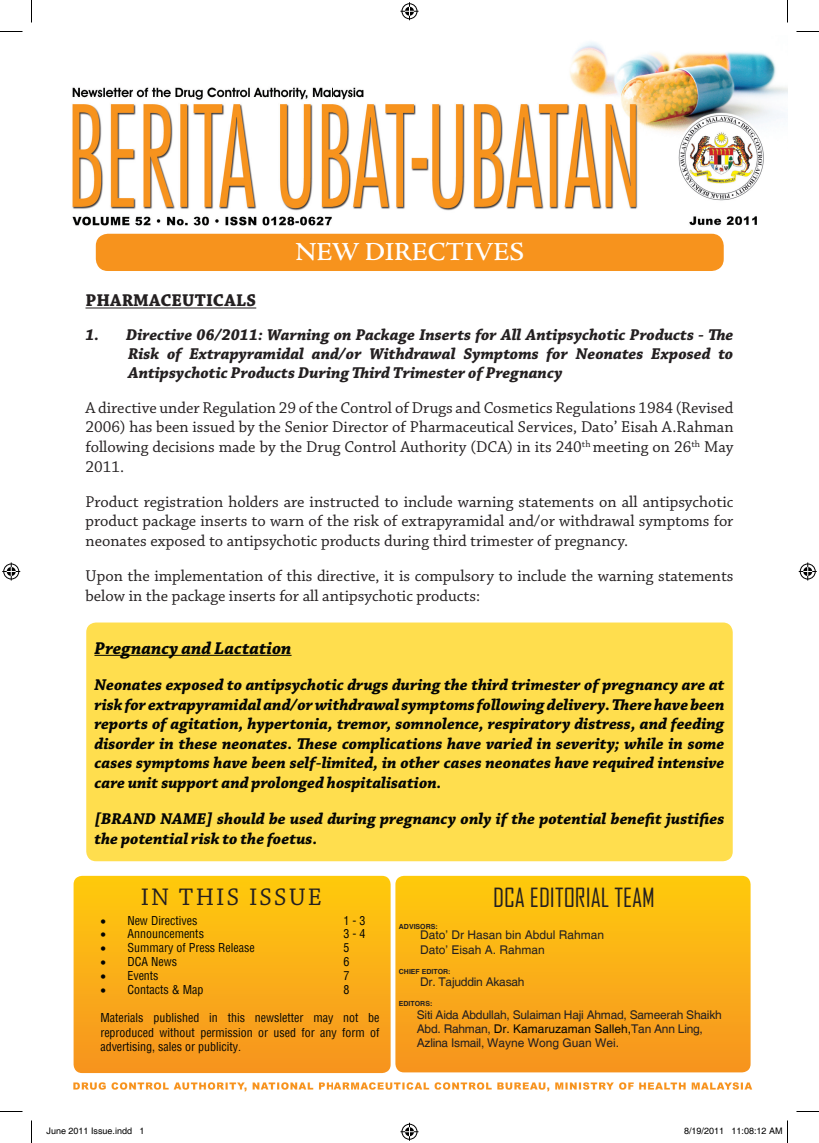
<style>
.page{position:relative;width:819px;height:1143px;background:#fff}
.page>*{position:absolute;margin:0;border:0;box-sizing:border-box;transform-origin:0 0}
.t1{font:600 27px "Adobe Jenson";color:#fff}
.t2{font:25.35px "Agency FB";color:#231f20}
.t3{font:25.35px "Chaparral Pro";letter-spacing:.085em;color:#231f20}
.t4{font:italic 700 18px "Chaparral Pro";color:#040503}
.t5{font:700 18px "Chaparral Pro";letter-spacing:.01em;color:#231f20}
.t6{font:16.5px/19.8px "Chaparral Pro";color:#231f20;text-align:justify}
.t7{font:italic 700 16.5px/19.5px "Chaparral Pro";color:#040503;text-align:justify}
.t8{font:italic 700 16.5px/18.9px "Chaparral Pro";color:#231f20;text-align:justify}
.t9{font:condensed 12px/14.4px "Helvetica";color:#040503;text-align:justify}
.t10{font:12px/14.4px "Helvetica";letter-spacing:-.02em;color:#231f20}
.t11{font:12px/14.4px "Helvetica";color:#231f20}
.t12{font:9px "Helvetica";color:#000}
.t13{font:700 7.05px "Helvetica";color:#231f20}
.s1{color:#040503}
</style>
<div class="page">
<img style="left:72px;top:42px;width:716px;height:1050px">
<svg style="left:74px;top:876px;width:317px;height:197px"></svg>
<svg style="left:395px;top:876px;width:356px;height:196px"></svg>
<div style="left:86px;top:623px;width:647px;height:238px;background:#ffde4e;border-radius:10px"></div>
<div style="left:96px;top:234px;width:628px;height:37px;background:#f7931d;border-radius:12px"></div>
<hr style="left:86px;top:308px;width:170px;height:1px;background:#231f20">
<hr style="left:94px;top:655px;width:198px;height:1px;background:#040503">
<svg style="left:0;top:31px;width:22px;height:1px"></svg>
<svg style="left:796px;top:31px;width:23px;height:1px"></svg>
<svg style="left:0;top:1111px;width:22px;height:1px"></svg>
<svg style="left:796px;top:1111px;width:23px;height:1px"></svg>
<svg style="left:31px;top:0;width:1px;height:22px"></svg>
<svg style="left:31px;top:1120px;width:1px;height:23px"></svg>
<svg style="left:787px;top:0;width:1px;height:22px"></svg>
<svg style="left:400px;top:2px;width:18px;height:18px"></svg>
<svg style="left:400px;top:1123px;width:18px;height:18px"></svg>
<svg style="left:2px;top:562px;width:18px;height:18px"></svg>
<svg style="left:799px;top:562px;width:18px;height:18px"></svg>
<svg style="left:787px;top:1120px;width:1px;height:23px"></svg>
<h1 class="t1" style="left:295px;top:238px;width:230px">NEW DIRECTIVES</h1>
<p class="t5" style="left:86px;top:290px;width:172px">PHARMACEUTICALS</p>
<p class="t8" style="left:128px;top:326px;width:607px;text-indent:-43px">1. Directive 06/2011: Warning on Package Inserts for All Antipsychotic Products - The Risk of Extrapyramidal and/or Withdrawal Symptoms for Neonates Exposed to Antipsychotic Products During Third Trimester of Pregnancy</p>
<p class="t6" style="left:86px;top:398px;width:650px">A directive under Regulation 29 of the Control of Drugs and Cosmetics Regulations 1984 (Revised 2006) has been issued by the Senior Director of Pharmaceutical Services, Dato’ Eisah A.Rahman following decisions made by the Drug Control Authority (DCA) in its 240<sup>th</sup> meeting on 26<sup>th</sup> May 2011.</p>
<p class="t6" style="left:86px;top:492px;width:650px">Product registration holders are instructed to include warning statements on all antipsychotic product package inserts to warn of the risk of extrapyramidal and/or withdrawal symptoms for neonates exposed to antipsychotic products during third trimester of pregnancy.</p>
<p class="t6" style="left:86px;top:566px;width:650px">Upon the implementation of this directive, it is compulsory to include the warning statements below in the package inserts for all antipsychotic products:</p>
<p class="t4" style="left:94px;top:637px;width:199px">Pregnancy and Lactation</p>
<p class="t7" style="left:94px;top:676px;width:632px">Neonates exposed to antipsychotic drugs during the third trimester of pregnancy are at risk for extrapyramidal and/or withdrawal symptoms following delivery. There have been reports of agitation, hypertonia, tremor, somnolence, respiratory distress, and feeding disorder in these neonates. These complications have varied in severity; while in some cases symptoms have been self-limited, in other cases neonates have required intensive care unit support and prolonged hospitalisation.</p>
<p class="t7" style="left:94px;top:810px;width:632px">[BRAND NAME] should be used during pregnancy only if the potential benefit justifies the potential risk to the foetus.</p>
<h2 class="t3" style="left:141px;top:883px;width:182px">IN THIS ISSUE</h2>
<h2 class="t2" style="left:493px;top:882px;width:163px">DCA EDITORIAL TEAM</h2>
<p class="t9" style="left:100px;top:913px;width:99px">• New Directives</p>
<p class="t9" style="left:343px;top:913px;width:23px">1 - 3</p>
<p class="t9" style="left:100px;top:927px;width:105px">• Announcements</p>
<p class="t9" style="left:343px;top:927px;width:23px">3 - 4</p>
<p class="t9" style="left:100px;top:940px;width:156px">• Summary of Press Release</p>
<p class="t9" style="left:343px;top:940px;width:7px">5</p>
<p class="t9" style="left:100px;top:954px;width:78px">• DCA News</p>
<p class="t9" style="left:343px;top:954px;width:7px">6</p>
<p class="t9" style="left:100px;top:968px;width:60px">• Events</p>
<p class="t9" style="left:343px;top:968px;width:7px">7</p>
<p class="t9" style="left:100px;top:982px;width:104px">• Contacts &amp; Map</p>
<p class="t9" style="left:343px;top:982px;width:7px">8</p>
<p class="t9" style="left:100px;top:1011px;width:281px">Materials published in this newsletter may not be reproduced without permission or used for any form of advertising, sales or publicity.</p>
<p class="t13" style="left:399px;top:922px;width:40px">ADVISORS:</p>
<p class="t11" style="left:420px;top:928px;width:186px">Dato’ Dr Hasan bin Abdul Rahman<br>Dato’ Eisah A. Rahman</p>
<p class="t13" style="left:399px;top:967px;width:53px">CHIEF EDITOR:</p>
<p class="t10" style="left:420px;top:975px;width:106px">Dr. Tajuddin Akasah</p>
<p class="t13" style="left:399px;top:1000px;width:35px">EDITORS:</p>
<p class="t10" style="left:417px;top:1008px;width:306px">Siti Aida Abdullah, Sulaiman Haji Ahmad, Sameerah Shaikh<br>Abd. Rahman, <span class="s1">Dr. Kamaruzaman Salleh,</span>Tan Ann Ling,<br>Azlina Ismail, Wayne Wong Guan Wei.</p>
<p class="t12" style="left:46px;top:1126px;width:100px">June 2011 Issue.indd 1</p>
<p class="t12" style="left:684px;top:1126px;width:100px">8/19/2011 11:08:12 AM</p>
</div>
